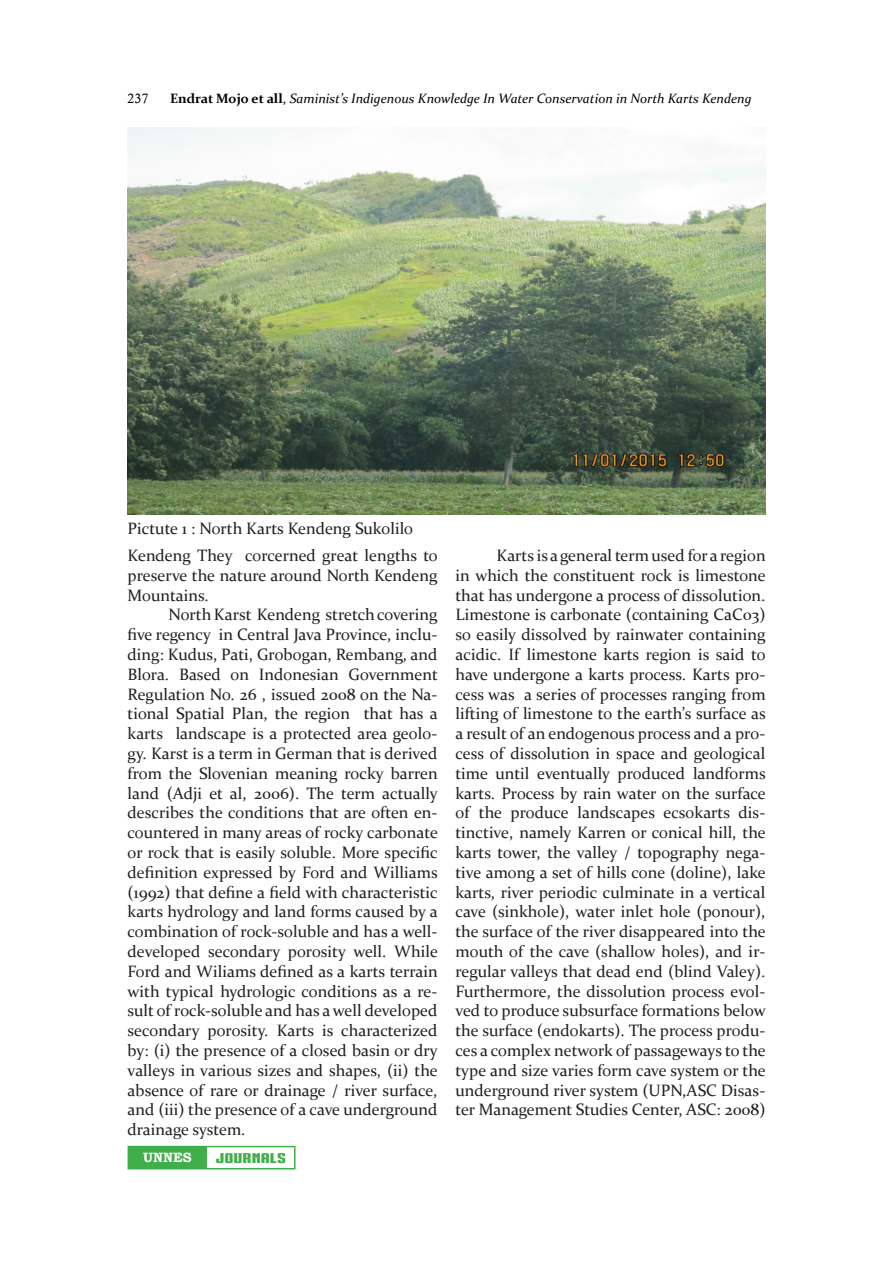
<style>
.page{position:relative;width:893px;height:1263px;background:#fff}
.page>*{position:absolute;margin:0;border:0;box-sizing:border-box;transform-origin:0 0}
.t1{font:16.5px/19.8px "Constantia";color:#231f20;text-align:justify}
.t2{font:italic 13.5px "Constantia";color:#000}
.t3{font:13.5px "IRONMANOFWAR002 NCV";color:#40ae49;scale:1.53 1}
.t4{font:700 13.5px "Bookman Old Style";color:#fff}
.t5{font:13.5px "Calisto";color:#000}
.s1{font-weight:700;font-style:normal}
.s2{font-style:normal}
</style>
<div class="page">
<div style="left:128px;top:1146px;width:79px;height:23px;background:#40ae49"></div>
<hr style="left:207px;top:1146px;width:89px;height:1px;background:#40ae49">
<hr style="left:294px;top:1147px;width:2px;height:21px;background:#40ae49">
<hr style="left:207px;top:1168px;width:89px;height:1px;background:#40ae49">
<img style="left:128px;top:128px;width:637px;height:386px">
<p class="t5" style="left:128px;top:94px;width:22px">237</p>
<p class="t2" style="left:170px;top:93px;width:583px"><span class="s1">Endrat Mojo et all</span><span class="s2">,</span> Saminist’s Indigenous Knowledge In Water Conservation in North Karts Kendeng</p>
<p class="t1" style="left:128px;top:520px;width:287px">Pictute 1 : North Karts Kendeng Sukolilo</p>
<p class="t1" style="left:128px;top:547px;width:312px">Kendeng They corcerned great lengths to preserve the nature around North Kendeng Mountains.</p>
<p class="t1" style="left:128px;top:606px;width:312px;text-indent:41px">North Karst Kendeng stretch covering five regency in Central Java Province, inclu&shy;ding: Kudus, Pati, Grobogan, Rembang, and Blora. Based on Indonesian Government Regulation No. 26 , issued 2008 on the Na&shy;tional Spatial Plan, the region that has a karts landscape is a protected area geolo&shy;gy. Karst is a term in German that is derived from the Slovenian meaning rocky barren land (Adji et al, 2006). The term actually describes the conditions that are often en&shy;countered in many areas of rocky carbonate or rock that is easily soluble. More specific definition expressed by Ford and Williams (1992) that define a field with characteristic karts hydrology and land forms caused by a combination of rock-soluble and has a well&shy;developed secondary porosity well. While Ford and Wiliams defined as a karts terrain with typical hydrologic conditions as a re&shy;sult of rock-soluble and has a well developed secondary porosity. Karts is characterized by: (i) the presence of a closed basin or dry valleys in various sizes and shapes, (ii) the absence of rare or drainage / river surface, and (iii) the presence of a cave underground drainage system.</p>
<p class="t4" style="left:143px;top:1150px;width:50px">UNNES</p>
<p class="t3" style="left:215px;top:1150px;width:48px">JOURNALS</p>
<p class="t1" style="left:455px;top:547px;width:312px;text-indent:41px">Karts is a general term used for a region in which the constituent rock is limestone that has undergone a process of dissolution.<br>Limestone is carbonate (containing CaC03) so easily dissolved by rainwater containing acidic. If limestone karts region is said to have undergone a karts process. Karts pro&shy;cess was a series of processes ranging from lifting of limestone to the earth’s surface as a result of an endogenous process and a pro&shy;cess of dissolution in space and geological time until eventually produced landforms karts. Process by rain water on the surface of the produce landscapes ecsokarts dis&shy;tinctive, namely Karren or conical hill, the karts tower, the valley / topography nega&shy;tive among a set of hills cone (doline), lake karts, river periodic culminate in a vertical cave (sinkhole), water inlet hole (ponour), the surface of the river disappeared into the mouth of the cave (shallow holes), and ir&shy;regular valleys that dead end (blind Valey).<br>Furthermore, the dissolution process evol&shy;ved to produce subsurface formations below the surface (endokarts). The process produ&shy;ces a complex network of passageways to the type and size varies form cave system or the underground river system (UPN,ASC Disas&shy;ter Management Studies Center, ASC: 2008)</p>
</div>
